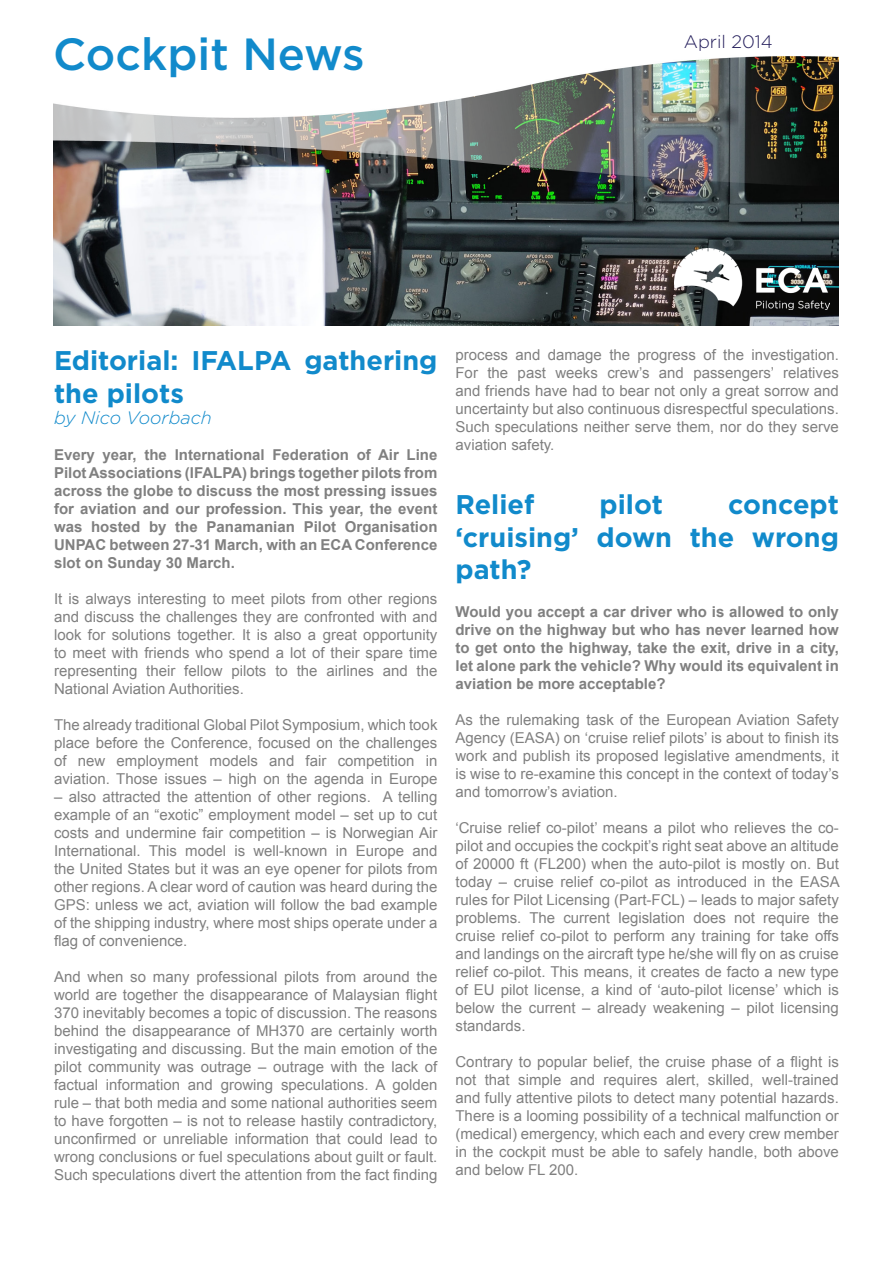
<style>
.page{position:relative;width:893px;height:1263px;background:#fff}
.page>*{position:absolute;margin:0;border:0;box-sizing:border-box;transform-origin:0 0}
.t1{font:500 45px "Gotham";color:#118acb}
.t2{font:700 27px/32.4px "Gotham";color:#118acb}
.t3{font:italic 300 18px "Gotham";color:#118acb}
.t4{font:300 18px "Gotham";color:#221c5a}
.t5{font:15px/18px "Arial";color:#808080;text-align:justify}
.t6{font:700 15px/18px "Arial";color:#808080;text-align:justify}
</style>
<div class="page">
<img style="left:53px;top:210px;width:786px;height:115px">
<img style="left:53px;top:56px;width:786px;height:154px">
<img style="left:674px;top:249px;width:155px;height:60px">
<p class="t1" style="left:53px;top:25px;width:313px">Cockpit News</p>
<p class="t4" style="left:684px;top:31px;width:90px">April 2014</p>
<p class="t2" style="left:54px;top:344px;width:385px">Editorial: IFALPA gathering the pilots</p>
<p class="t3" style="left:54px;top:407px;width:159px">by Nico Voorbach</p>
<p class="t6" style="left:54px;top:446px;width:385px">Every year, the International Federation of Air Line Pilot Associations (IFALPA) brings together pilots from across the globe to discuss the most pressing issues for aviation and our profession. This year, the event was hosted by the Panamanian Pilot Organisation UNPAC between 27-31 March, with an ECA Conference slot on Sunday 30 March.</p>
<p class="t5" style="left:54px;top:590px;width:385px">It is always interesting to meet pilots from other regions and discuss the challenges they are confronted with and look for solutions together. It is also a great opportunity to meet with friends who spend a lot of their spare time representing their fellow pilots to the airlines and the National Aviation Authorities.</p>
<p class="t5" style="left:54px;top:716px;width:385px">The already traditional Global Pilot Symposium, which took place before the Conference, focused on the challenges of new employment models and fair competition in aviation. Those issues – high on the agenda in Europe</p>
<p class="t5" style="left:54px;top:788px;width:385px">– also attracted the attention of other regions. A telling example of an “exotic” employment model – set up to cut costs and undermine fair competition – is Norwegian Air International. This model is well-known in Europe and the United States but it was an eye opener for pilots from other regions. A clear word of caution was heard during the GPS: unless we act, aviation will follow the bad example of the shipping industry, where most ships operate under a flag of convenience.</p>
<p class="t5" style="left:54px;top:968px;width:385px">And when so many professional pilots from around the world are together the disappearance of Malaysian flight 370 inevitably becomes a topic of discussion. The reasons behind the disappearance of MH370 are certainly worth investigating and discussing. But the main emotion of the pilot community was outrage – outrage with the lack of factual information and growing speculations. A golden rule – that both media and some national authorities seem to have forgotten – is not to release hastily contradictory, unconfirmed or unreliable information that could lead to wrong conclusions or fuel speculations about guilt or fault.<br>Such speculations divert the attention from the fact finding</p>
<p class="t5" style="left:455px;top:345px;width:385px">process and damage the progress of the investigation.<br>For the past weeks crew’s and passengers’ relatives and friends have had to bear not only a great sorrow and uncertainty but also continuous disrespectful speculations.<br>Such speculations neither serve them, nor do they serve aviation safety.</p>
<p class="t2" style="left:455px;top:488px;width:80px">Relief</p>
<p class="t2" style="left:599px;top:488px;width:65px">pilot</p>
<p class="t2" style="left:455px;top:488px;width:385px;text-align:justify;text-indent:273px">concept ‘cruising’ down the wrong path?</p>
<p class="t6" style="left:455px;top:603px;width:385px">Would you accept a car driver who is allowed to only drive on the highway but who has never learned how to get onto the highway, take the exit, drive in a city, let alone park the vehicle? Why would its equivalent in aviation be more acceptable?</p>
<p class="t5" style="left:455px;top:711px;width:385px">As the rulemaking task of the European Aviation Safety Agency (EASA) on ‘cruise relief pilots’ is about to finish its work and publish its proposed legislative amendments, it is wise to re-examine this concept in the context of today’s and tomorrow’s aviation.</p>
<p class="t5" style="left:455px;top:819px;width:386px">‘Cruise relief co-pilot’ means a pilot who relieves the co&shy;pilot and occupies the cockpit’s right seat above an altitude of 20000 ft (FL200) when the auto-pilot is mostly on. But today – cruise relief co-pilot as introduced in the EASA rules for Pilot Licensing (Part-FCL) – leads to major safety problems. The current legislation does not require the cruise relief co-pilot to perform any training for take offs and landings on the aircraft type he/she will fly on as cruise relief co-pilot. This means, it creates de facto a new type of EU pilot license, a kind of ‘auto-pilot license’ which is below the current – already weakening – pilot licensing standards.</p>
<p class="t5" style="left:455px;top:1053px;width:385px">Contrary to popular belief, the cruise phase of a flight is not that simple and requires alert, skilled, well-trained and fully attentive pilots to detect many potential hazards.<br>There is a looming possibility of a technical malfunction or (medical) emergency, which each and every crew member in the cockpit must be able to safely handle, both above and below FL 200.</p>
</div>
